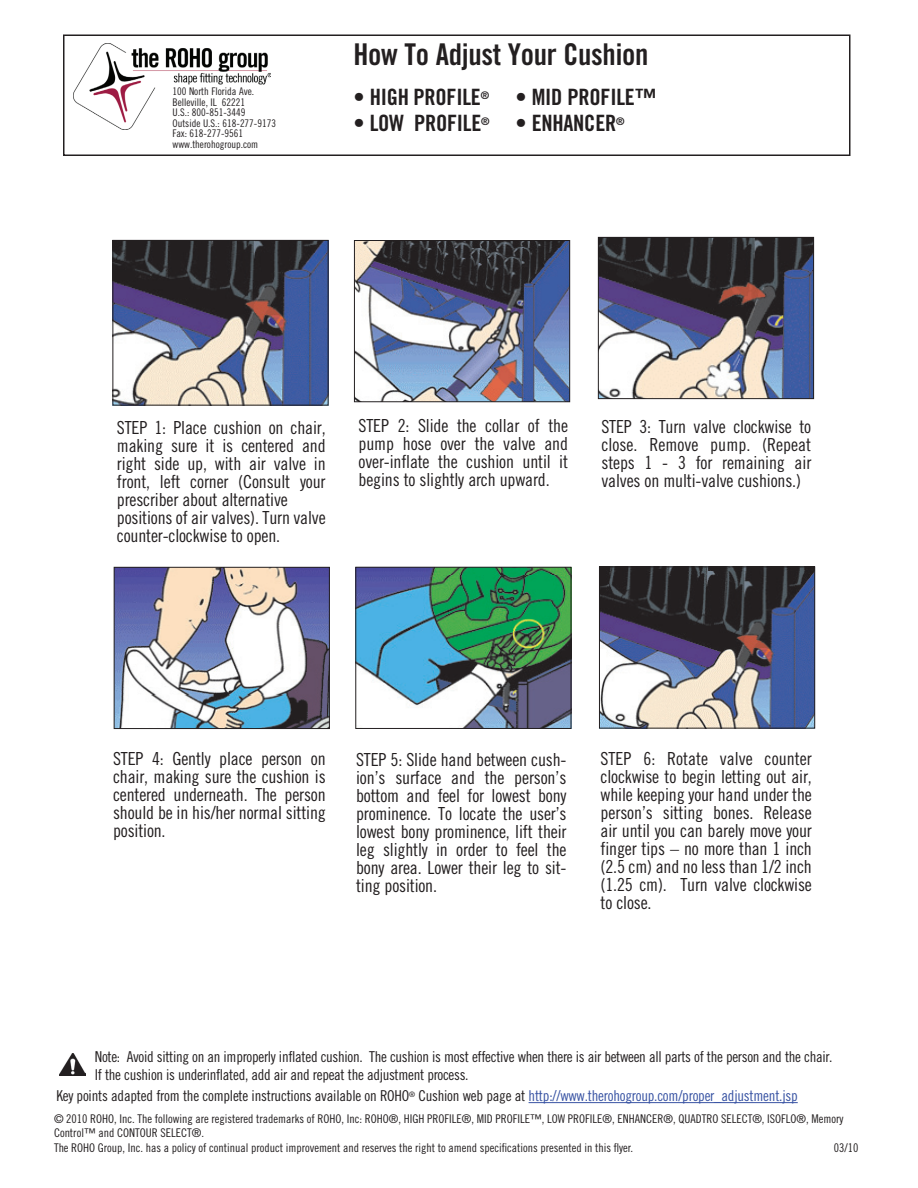
<style>
.page{position:relative;width:918px;height:1188px;background:#fff}
.page>*{position:absolute;margin:0;border:0;box-sizing:border-box;transform-origin:0 0}
.t1{font:30px "Trade Gothic Bold Cond Twenty";letter-spacing:-.01em;color:#231f20}
.t2{font:22.5px "Trade Gothic Bold Cond Twenty";letter-spacing:-.01em;color:#231f20}
.t3{font:18px/18px "Trade Gothic Cond Eighteen";letter-spacing:-.01em;color:#231f20;text-align:justify}
.t4{font:15px/18px "Trade Gothic Cond Eighteen";letter-spacing:-.02em;color:#231f20}
.t5{font:12px/14.4px "Trade Gothic Cond Eighteen";color:#231f20}
.t6{font:10.5px/10.5px "Trade Gothic Cond Eighteen";color:#231f20}
.s1{color:#3853a3}
</style>
<div class="page">
<img style="left:114px;top:242px;width:212px;height:162px">
<div style="left:112px;top:240px;width:216px;height:166px;border:1px solid #231f20"></div>
<img style="left:356px;top:242px;width:212px;height:158px">
<div style="left:354px;top:240px;width:216px;height:162px;border:1px solid #231f20"></div>
<img style="left:600px;top:239px;width:212px;height:158px">
<div style="left:598px;top:237px;width:216px;height:162px;border:1px solid #231f20"></div>
<img style="left:116px;top:569px;width:212px;height:158px">
<div style="left:114px;top:567px;width:216px;height:162px;border:1px solid #231f20"></div>
<img style="left:357px;top:569px;width:212px;height:158px">
<div style="left:355px;top:567px;width:216px;height:162px;border:1px solid #231f20"></div>
<img style="left:601px;top:569px;width:212px;height:158px">
<div style="left:599px;top:567px;width:216px;height:162px;border:1px solid #231f20"></div>
<img style="left:59px;top:1054px;width:27px;height:22px">
<hr style="left:529px;top:1102px;width:269px;height:1px;background:#3853a3">
<div style="left:63px;top:34px;width:787px;height:122px;border:2px solid #231f20"></div>
<img style="left:74px;top:44px;width:196px;height:86px">
<p class="t6" style="left:172px;top:86px;width:105px">100 North Florida Ave.<br>Belleville, IL 62221<br>U.S.: 800-851-3449<br>Outside U.S.: 618-277-9173<br>Fax: 618-277-9561 www.therohogroup.com</p>
<h1 class="t1" style="left:353px;top:36px;width:296px">How To Adjust Your Cushion</h1>
<p class="t2" style="left:353px;top:84px;width:305px">• HIGH PROFILE<sup>®</sup> • MID PROFILE™</p>
<p class="t2" style="left:353px;top:109px;width:273px">• LOW PROFILE<sup>®</sup> • ENHANCER<sup>®</sup></p>
<p class="t3" style="left:117px;top:419px;width:210px;text-align:left">STEP 1: Place cushion on chair, making sure it is centered and right side up, with air valve in front, left corner (Consult your prescriber about alternative positions of air valves). Turn valve counter-clockwise to open.</p>
<p class="t3" style="left:359px;top:417px;width:211px">STEP 2: Slide the collar of the pump hose over the valve and over-inflate the cushion until it begins to slightly arch upward.</p>
<p class="t3" style="left:602px;top:417px;width:211px">STEP 3: Turn valve clockwise to close. Remove pump. (Repeat steps 1 - 3 for remaining air valves on multi-valve cushions.)</p>
<p class="t3" style="left:113px;top:749px;width:214px">STEP 4: Gently place person on chair, making sure the cushion is centered underneath. The person should be in his/her normal sitting position.</p>
<p class="t3" style="left:356px;top:751px;width:212px">STEP 5: Slide hand between cush&shy;ion’s surface and the person’s bottom and feel for lowest bony prominence. To locate the user’s lowest bony prominence, lift their leg slightly in order to feel the bony area. Lower their leg to sit&shy;ting position.</p>
<p class="t3" style="left:601px;top:750px;width:213px">STEP 6: Rotate valve counter clockwise to begin letting out air, while keeping your hand under the person’s sitting bones. Release air until you can barely move your finger tips – no more than 1 inch (2.5 cm) and no less than 1/2 inch (1.25 cm). Turn valve clockwise to close.</p>
<p class="t4" style="left:95px;top:1047px;width:739px">Note: Avoid sitting on an improperly inflated cushion. The cushion is most effective when there is air between all parts of the person and the chair.<br>If the cushion is underinflated, add air and repeat the adjustment process.</p>
<p class="t4" style="left:56px;top:1087px;width:743px">Key points adapted from the complete instructions available on ROHO<sup>®</sup> Cushion web page at <span class="s1">http://www.therohogroup.com/proper_adjustment.jsp</span></p>
<p class="t5" style="left:54px;top:1111px;width:791px">© 2010 ROHO, Inc. The following are registered trademarks of ROHO, Inc: ROHO®, HIGH PROFILE®, MID PROFILE™, LOW PROFILE®, ENHANCER®, QUADTRO SELECT®, ISOFLO®, Memory<br>Control™ and CONTOUR SELECT®.<br>The ROHO Group, Inc. has a policy of continual product improvement and reserves the right to amend specifications presented in this flyer.</p>
<p class="t5" style="left:834px;top:1140px;width:26px">03/10</p>
</div>
